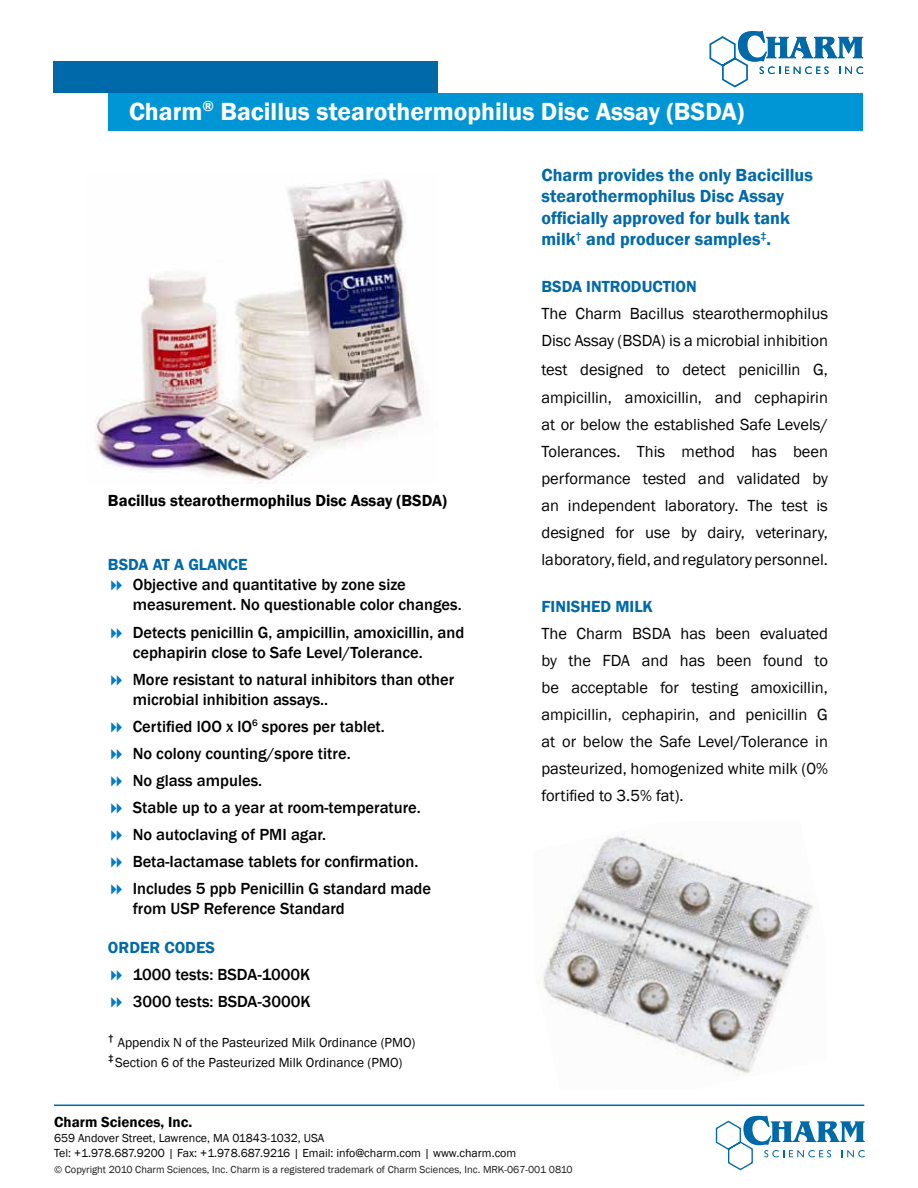
<style>
.page{position:relative;width:918px;height:1188px;background:#fff}
.page>*{position:absolute;margin:0;border:0;box-sizing:border-box;transform-origin:0 0}
.t1{font:600 25.5px "Franklin Gothic";color:#fff}
.t2{font:600 18px/21.6px "Franklin Gothic";color:#0069aa}
.t3{font:16.5px/27px "Franklin Gothic";color:#000}
.t4{font:500 16.5px/27px "Franklin Gothic";color:#000}
.t5{font:600 16.5px "Franklin Gothic";color:#0069aa}
.t6{font:600 16.5px "Franklin Gothic";color:#000}
.t7{font:600 15px "Franklin Gothic";color:#000}
.t8{font:13.5px/19.8px "Franklin Gothic";color:#000}
.t9{font:12px/15px "Franklin Gothic";color:#000}
.t10{font:10.5px "Franklin Gothic";color:#1c1c1c}
</style>
<div class="page">
<svg style="left:709px;top:31px;width:154px;height:57px"></svg>
<div style="left:108px;top:93px;width:755px;height:37px;background:#0096d6"></div>
<div style="left:53px;top:61px;width:384px;height:32px;background:#0069aa"></div>
<svg style="left:716px;top:1116px;width:149px;height:54px"></svg>
<hr style="left:54px;top:1105px;width:810px;height:1px;background:#0069aa">
<img style="left:538px;top:835px;width:275px;height:241px">
<img style="left:95px;top:179px;width:329px;height:305px">
<h1 class="t1" style="left:129px;top:96px;width:617px">Charm<sup>®</sup> Bacillus stearothermophilus Disc Assay (BSDA)</h1>
<p class="t6" style="left:108px;top:490px;width:341px">Bacillus stearothermophilus Disc Assay (BSDA)</p>
<p class="t5" style="left:108px;top:554px;width:141px">BSDA AT A GLANCE</p>
<p class="t4" style="left:133px;top:575px;width:331px;line-height:19.8px">Objective and quantitative by zone size measurement. No questionable color changes.</p>
<p class="t4" style="left:133px;top:623px;width:333px;line-height:19.8px">Detects penicillin G, ampicillin, amoxicillin, and cephapirin close to Safe Level/Tolerance.</p>
<p class="t4" style="left:133px;top:670px;width:323px;line-height:19.8px">More resistant to natural inhibitors than other microbial inhibition assays..</p>
<p class="t4" style="left:133px;top:713px;width:300px">Certified lOO x lO<sup>6</sup> spores per tablet.<br>No colony counting/spore titre.<br>No glass ampules.<br>Stable up to a year at room-temperature.<br>No autoclaving of PMI agar.<br>Beta-Iactamase tablets for confirmation.<br>Includes 5 ppb Penicillin G standard made</p>
<p class="t4" style="left:133px;top:895px;width:214px">from USP Reference Standard</p>
<p class="t5" style="left:108px;top:938px;width:109px">ORDER CODES</p>
<p class="t4" style="left:133px;top:961px;width:179px">1000 tests: BSDA-1000K<br>3000 tests: BSDA-3000K</p>
<p class="t8" style="left:108px;top:1033px;width:309px"><sup>†</sup> Appendix N of the Pasteurized Milk Ordinance (PMO) <sup>‡</sup> Section 6 of the Pasteurized Milk Ordinance (PMO)</p>
<p class="t2" style="left:542px;top:164px;width:273px">Charm provides the only Bacicillus stearothermophilus Disc Assay officially approved for bulk tank milk<sup>†</sup> and producer samples<sup>‡</sup>.</p>
<p class="t5" style="left:542px;top:277px;width:157px">BSDA INTRODUCTION</p>
<p class="t3" style="left:542px;top:301px;width:288px">The Charm Bacillus stearothermophilus<br>Disc Assay (BSDA) is a microbial inhibition</p>
<p class="t3" style="left:542px;top:355px;width:288px;line-height:28.5px">test designed to detect penicillin G, ampicillin, amoxicillin, and cephapirin</p>
<p class="t3" style="left:542px;top:412px;width:288px;text-align:justify">at or below the established Safe Levels/ Tolerances. This method has been performance tested and validated by an independent laboratory. The test is designed for use by dairy, veterinary, laboratory, field, and regulatory personnel.</p>
<p class="t5" style="left:542px;top:596px;width:113px">FINISHED MILK</p>
<p class="t3" style="left:542px;top:620px;width:288px;text-align:justify">The Charm BSDA has been evaluated by the FDA and has been found to be acceptable for testing amoxicillin, ampicillin, cephapirin, and penicillin G at or below the Safe Level/Tolerance in pasteurized, homogenized white milk (0% fortified to 3.5% fat).</p>
<p class="t7" style="left:54px;top:1113px;width:140px">Charm Sciences, Inc.</p>
<p class="t9" style="left:54px;top:1130px;width:464px">659 Andover Street, Lawrence, MA 01843-1032, USA<br>Tel: +1.978.687.9200 | Fax: +1.978.687.9216 | Email: info@charm.com | www.charm.com</p>
<p class="t10" style="left:54px;top:1163px;width:520px">© Copyright 2010 Charm Sciences, Inc. Charm is a registered trademark of Charm Sciences, Inc. MRK-067-001 0810</p>
</div>
